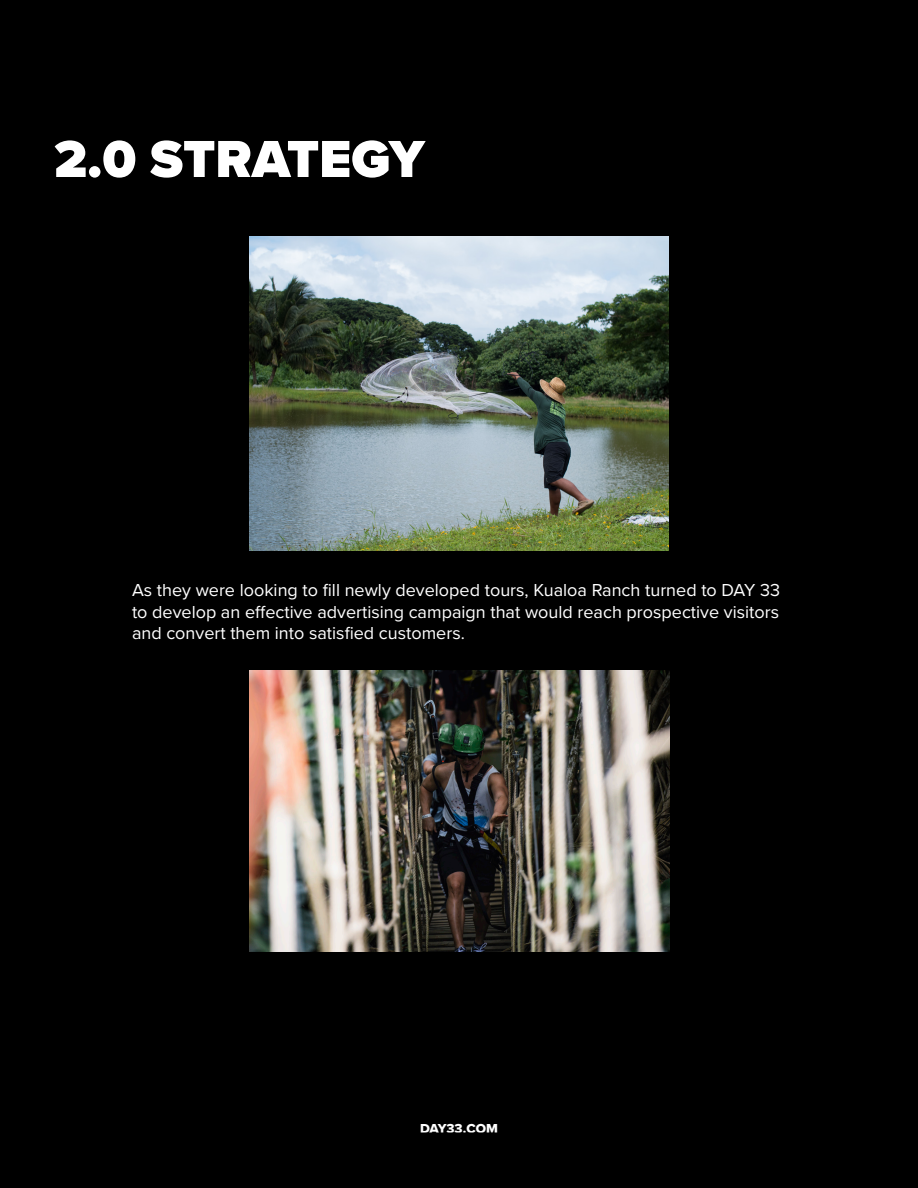
<style>
.page{position:relative;width:918px;height:1188px;background:#000}
.page>*{position:absolute;margin:0;border:0;box-sizing:border-box;transform-origin:0 0}
.t1{font:900 54px "Proxima Nova";color:#fff}
.t2{font:18px/21.6px "Proxima Nova";color:#fff;text-align:justify}
.t3{font:13.5px "Proxima Nova Extrabld";letter-spacing:-.01em;color:#fff}
</style>
<div class="page">
<img style="left:250px;top:237px;width:418px;height:314px">
<img style="left:250px;top:671px;width:420px;height:280px">
<p class="t1" style="left:54px;top:119px;width:372px">2.0 STRATEGY</p>
<p class="t2" style="left:132px;top:579px;width:650px">As they were looking to fill newly developed tours, Kualoa Ranch turned to DAY 33 to develop an effective advertising campaign that would reach prospective visitors and convert them into satisfied customers.</p>
<p class="t3" style="left:420px;top:1118px;width:79px">DAY33.COM</p>
</div>
